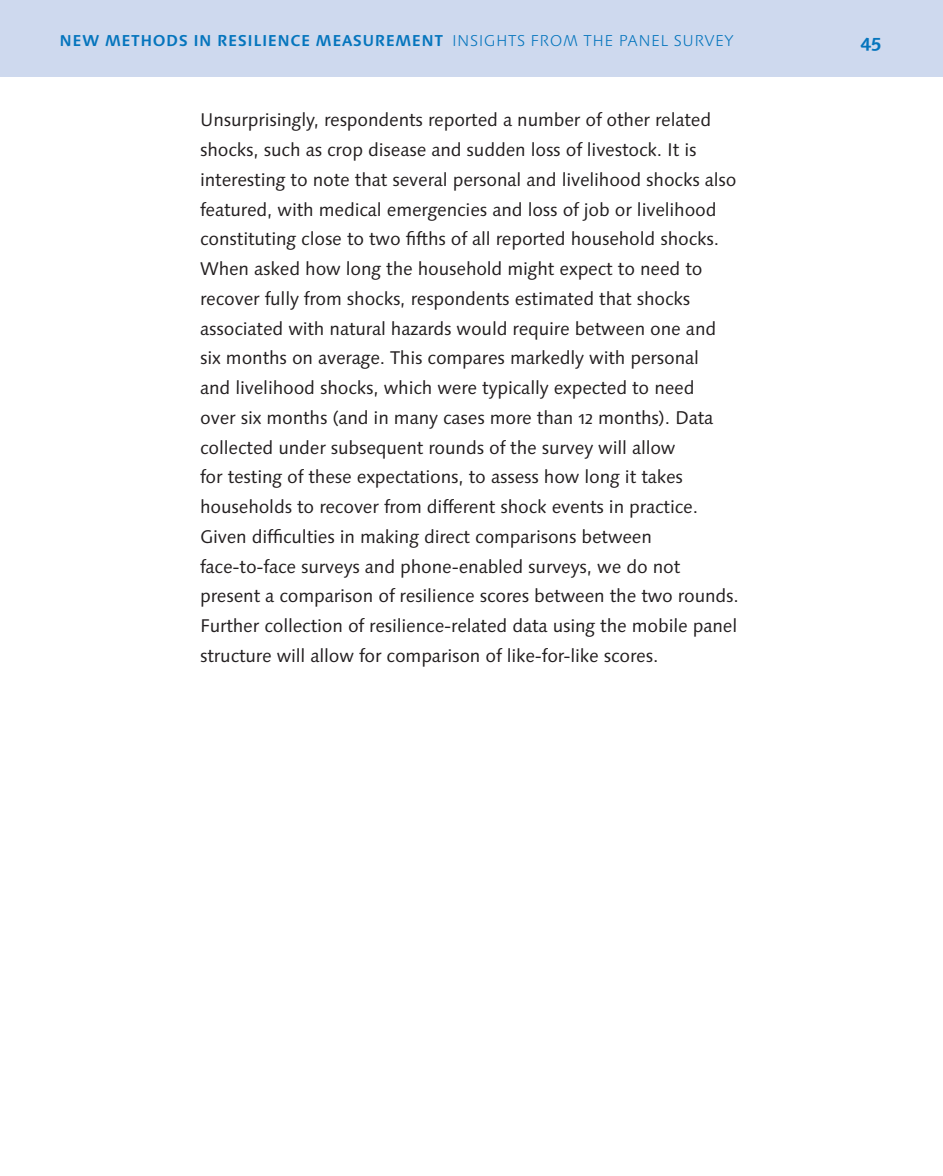
<style>
.page{position:relative;width:943px;height:1176px;background:#fff}
.page>*{position:absolute;margin:0;border:0;box-sizing:border-box;transform-origin:0 0}
.t1{font:18.38px/29.8px "Linotype Syntax Os F";letter-spacing:-.01em;color:#231f20}
.t2{font:700 18.38px "Linotype Syntax Os F";color:#0575bd}
.t3{font:300 15.75px "Linotype Syntax Os F";letter-spacing:.03em;color:#0575bd}
.t4{font:700 15.75px "Linotype Syntax Os F";letter-spacing:.03em;color:#0575bd}
</style>
<div class="page">
<div style="left:0;top:0;width:943px;height:77px;background:#ced9ee"></div>
<p class="t4" style="left:60px;top:30px;width:385px">NEW METHODS IN RESILIENCE MEASUREMENT</p>
<p class="t3" style="left:530px;top:31px;width:179px">OF THE PANEL SURVEY</p>
<p class="t3" style="left:452px;top:31px;width:283px">INSIGHTS FROM THE PANEL SURVEY</p>
<p class="t2" style="left:860px;top:27px;width:22px">45</p>
<p class="t1" style="left:200px;top:105px;width:540px">Unsurprisingly, respondents reported a number of other related shocks, such as crop disease and sudden loss of livestock. It is interesting to note that several personal and livelihood shocks also featured, with medical emergencies and loss of job or livelihood constituting close to two fifths of all reported household shocks.<br>When asked how long the household might expect to need to recover fully from shocks, respondents estimated that shocks associated with natural hazards would require between one and six months on average. This compares markedly with personal<br>and livelihood shocks, which were typically expected to need<br>over six months (and in many cases more than 12 months). Data collected under subsequent rounds of the survey will allow<br>for testing of these expectations, to assess how long it takes households to recover from different shock events in practice.<br>Given difficulties in making direct comparisons between face-to-face surveys and phone-enabled surveys, we do not present a comparison of resilience scores between the two rounds.<br>Further collection of resilience-related data using the mobile panel structure will allow for comparison of like-for-like scores.</p>
</div>
